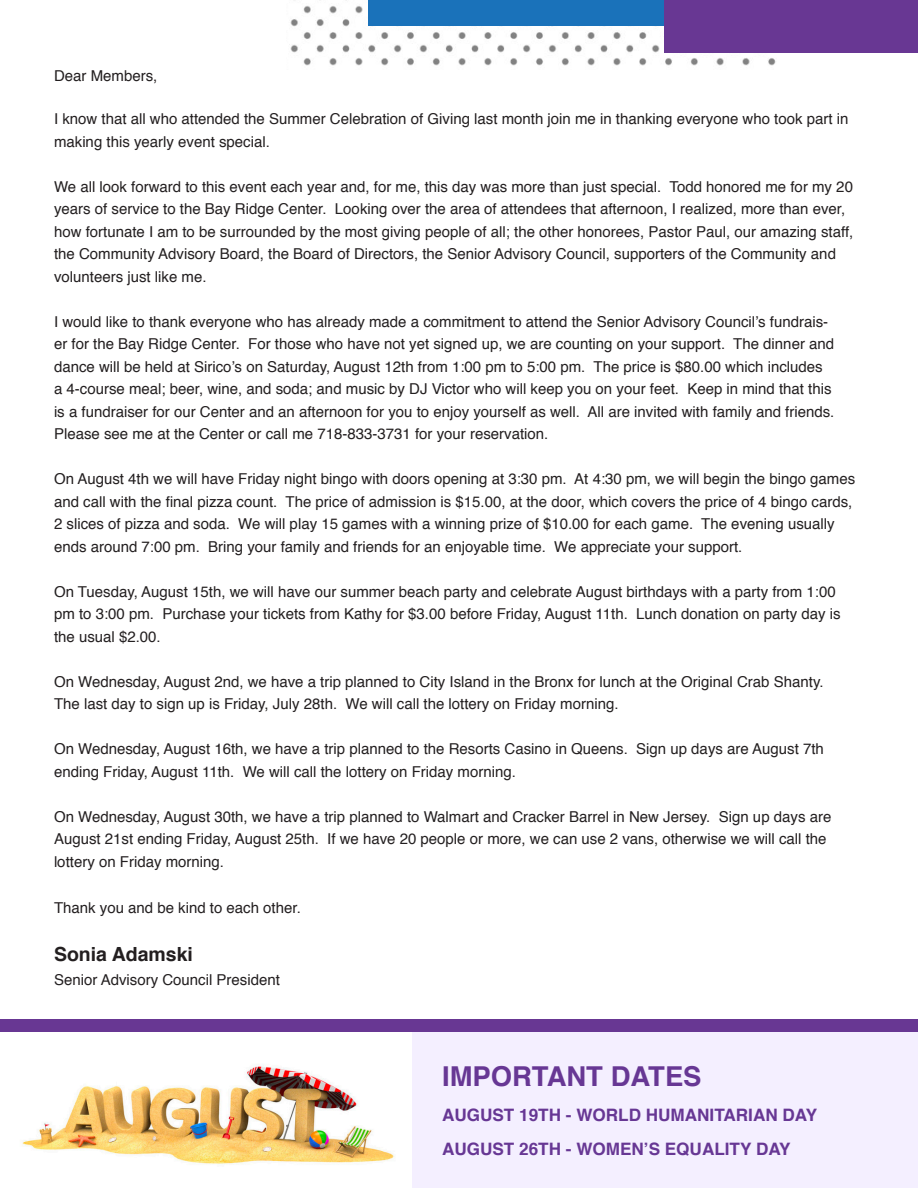
<style>
.page{position:relative;width:918px;height:1188px;background:#fff}
.page>*{position:absolute;margin:0;border:0;box-sizing:border-box;transform-origin:0 0}
.t1{font:700 27.45px "Helvetica";color:#673794}
.t2{font:700 19.5px "Helvetica";color:#231f20}
.t3{font:700 17.1px "Helvetica";color:#673794}
.t4{font:15px/22.5px "Helvetica";color:#231f20}
</style>
<div class="page">
<img style="left:290px;top:0;width:486px;height:66px">
<div style="left:368px;top:0;width:550px;height:26px;background:#1a72ba"></div>
<div style="left:0;top:1022px;width:918px;height:166px;background:#f4efff"></div>
<div style="left:664px;top:0;width:254px;height:53px;background:#683793"></div>
<img style="left:0;top:1032px;width:411px;height:156px">
<div style="left:0;top:1019px;width:918px;height:13px;background:#683793"></div>
<p class="t4" style="left:54px;top:65px;width:105px">Dear Members,</p>
<p class="t4" style="left:54px;top:108px;width:796px">I know that all who attended the Summer Celebration of Giving last month join me in thanking everyone who took part in making this yearly event special.</p>
<p class="t4" style="left:54px;top:176px;width:801px">We all look forward to this event each year and, for me, this day was more than just special. Todd honored me for my 20 years of service to the Bay Ridge Center. Looking over the area of attendees that afternoon, I realized, more than ever, how fortunate I am to be surrounded by the most giving people of all; the other honorees, Pastor Paul, our amazing staff, the Community Advisory Board, the Board of Directors, the Senior Advisory Council, supporters of the Community and volunteers just like me.</p>
<p class="t4" style="left:54px;top:311px;width:782px">I would like to thank everyone who has already made a commitment to attend the Senior Advisory Council’s fundrais&shy;er for the Bay Ridge Center. For those who have not yet signed up, we are counting on your support. The dinner and dance will be held at Sirico’s on Saturday, August 12th from 1:00 pm to 5:00 pm. The price is $80.00 which includes a 4-course meal; beer, wine, and soda; and music by DJ Victor who will keep you on your feet. Keep in mind that this is a fundraiser for our Center and an afternoon for you to enjoy yourself as well. All are invited with family and friends.<br>Please see me at the Center or call me 718-833-3731 for your reservation.</p>
<p class="t4" style="left:54px;top:468px;width:803px">On August 4th we will have Friday night bingo with doors opening at 3:30 pm. At 4:30 pm, we will begin the bingo games and call with the final pizza count. The price of admission is $15.00, at the door, which covers the price of 4 bingo cards, 2 slices of pizza and soda. We will play 15 games with a winning prize of $10.00 for each game. The evening usually ends around 7:00 pm. Bring your family and friends for an enjoyable time. We appreciate your support.</p>
<p class="t4" style="left:54px;top:581px;width:788px">On Tuesday, August 15th, we will have our summer beach party and celebrate August birthdays with a party from 1:00 pm to 3:00 pm. Purchase your tickets from Kathy for $3.00 before Friday, August 11th. Lunch donation on party day is the usual $2.00.</p>
<p class="t4" style="left:54px;top:671px;width:771px">On Wednesday, August 2nd, we have a trip planned to City Island in the Bronx for lunch at the Original Crab Shanty.<br>The last day to sign up is Friday, July 28th. We will call the lottery on Friday morning.</p>
<p class="t4" style="left:54px;top:738px;width:771px">On Wednesday, August 16th, we have a trip planned to the Resorts Casino in Queens. Sign up days are August 7th ending Friday, August 11th. We will call the lottery on Friday morning.</p>
<p class="t4" style="left:54px;top:806px;width:779px">On Wednesday, August 30th, we have a trip planned to Walmart and Cracker Barrel in New Jersey. Sign up days are<br>August 21st ending Friday, August 25th. If we have 20 people or more, we can use 2 vans, otherwise we will call the lottery on Friday morning.</p>
<p class="t4" style="left:54px;top:897px;width:248px">Thank you and be kind to each other.</p>
<p class="t2" style="left:54px;top:939px;width:141px">Sonia Adamski</p>
<p class="t4" style="left:54px;top:969px;width:227px">Senior Advisory Council President</p>
<p class="t1" style="left:442px;top:1055px;width:261px">IMPORTANT DATES</p>
<p class="t3" style="left:442px;top:1101px;width:377px">AUGUST 19TH - WORLD HUMANITARIAN DAY</p>
<p class="t3" style="left:442px;top:1135px;width:350px">AUGUST 26TH - WOMEN’S EQUALITY DAY</p>
</div>
